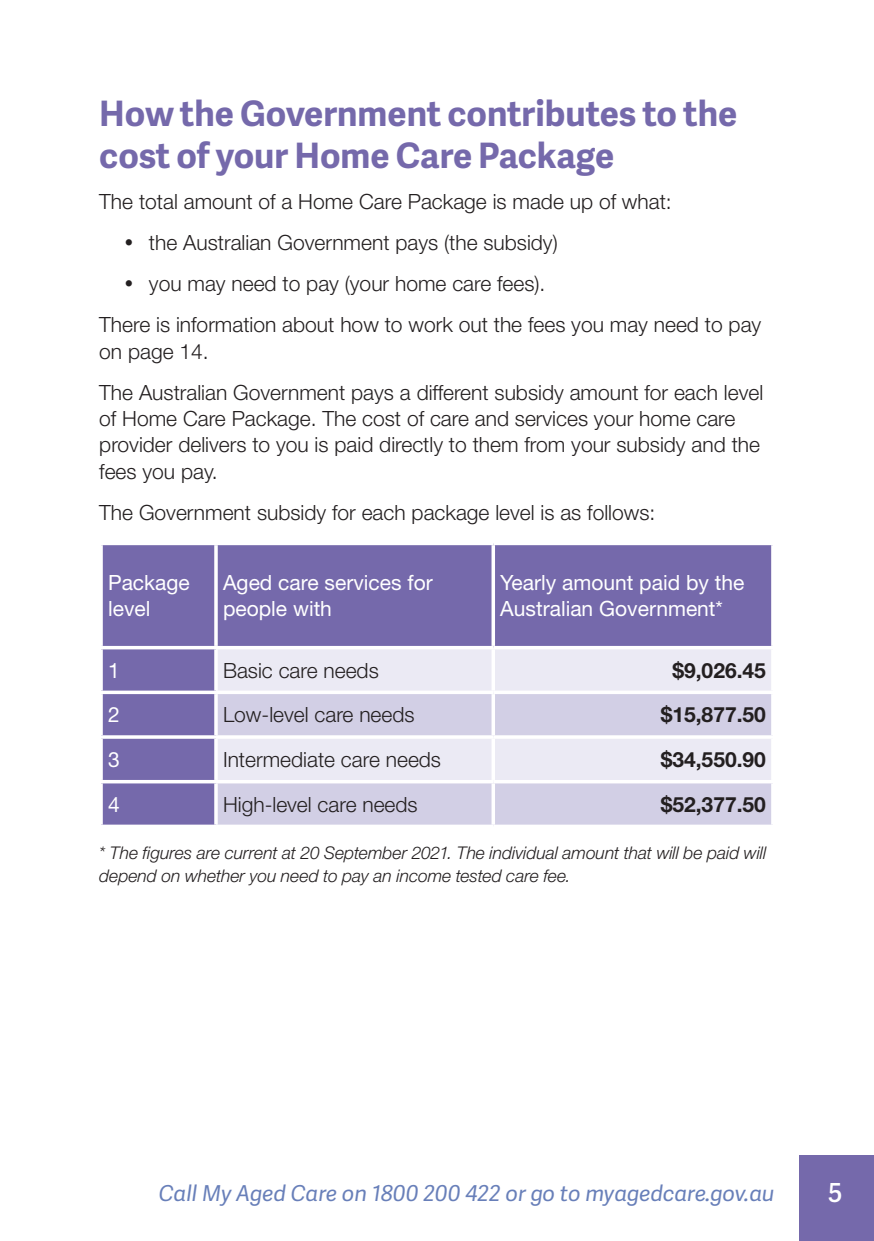
<style>
.page{position:relative;width:874px;height:1241px;background:#fff}
.page>*{position:absolute;margin:0;border:0;box-sizing:border-box;transform-origin:0 0}
.t1{font:700 35px/42px "Adelle Sans";color:#7569ab}
.t2{font:600 26.25px "Adelle Sans";color:#fff}
.t3{font:italic 21.88px "Adelle Sans";color:#687fb9}
.t4{font:300 21px/26.2px "Helvetica Neue LT Std";color:#231f20}
.t5{font:21px/26.2px "Helvetica Neue LT Std";color:#fff}
.t6{font:700 21px "Helvetica Neue LT Std";color:#231f20}
.t7{font:italic 300 17.5px/22.8px "Helvetica Neue LT Std";letter-spacing:-.005em;color:#231f20}
</style>
<div class="page">
<div style="left:799px;top:1154px;width:74px;height:86px;background:#7569ab"></div>
<div style="left:103px;top:545px;width:667px;height:279px;background:#7569ab"></div>
<div style="left:218px;top:649px;width:552px;height:41px;background:#ebeaf4"></div>
<svg style="left:218px;top:694px;width:552px;height:130px;background:#dad8ea"></svg>
<svg style="left:101px;top:545px;width:2px;height:100px"></svg>
<svg style="left:770px;top:545px;width:3px;height:100px"></svg>
<svg style="left:216px;top:645px;width:277px;height:4px"></svg>
<svg style="left:493px;top:645px;width:280px;height:4px"></svg>
<svg style="left:214px;top:545px;width:4px;height:100px"></svg>
<hr style="left:491px;top:545px;width:3px;height:100px;background:#fff">
<svg style="left:101px;top:645px;width:115px;height:4px"></svg>
<svg style="left:101px;top:649px;width:2px;height:41px"></svg>
<svg style="left:214px;top:649px;width:4px;height:41px"></svg>
<hr style="left:491px;top:649px;width:3px;height:41px;background:#fff">
<svg style="left:770px;top:649px;width:1px;height:41px"></svg>
<svg style="left:101px;top:690px;width:115px;height:4px"></svg>
<svg style="left:101px;top:694px;width:2px;height:41px"></svg>
<svg style="left:216px;top:690px;width:277px;height:4px"></svg>
<svg style="left:214px;top:694px;width:4px;height:41px"></svg>
<svg style="left:493px;top:690px;width:278px;height:4px"></svg>
<hr style="left:491px;top:694px;width:3px;height:41px;background:#fff">
<svg style="left:770px;top:694px;width:2px;height:41px"></svg>
<hr style="left:99px;top:735px;width:117px;height:3px;background:#fff">
<svg style="left:101px;top:738px;width:2px;height:41px"></svg>
<hr style="left:216px;top:735px;width:277px;height:3px;background:#fff">
<svg style="left:214px;top:738px;width:4px;height:41px"></svg>
<hr style="left:493px;top:735px;width:281px;height:3px;background:#fff">
<hr style="left:491px;top:738px;width:3px;height:41px;background:#fff">
<svg style="left:770px;top:739px;width:1px;height:40px"></svg>
<svg style="left:102px;top:779px;width:114px;height:4px"></svg>
<svg style="left:101px;top:783px;width:2px;height:41px"></svg>
<svg style="left:216px;top:779px;width:277px;height:4px"></svg>
<svg style="left:214px;top:783px;width:4px;height:41px"></svg>
<svg style="left:493px;top:779px;width:278px;height:4px"></svg>
<hr style="left:491px;top:783px;width:3px;height:41px;background:#fff">
<svg style="left:770px;top:783px;width:3px;height:41px"></svg>
<svg style="left:101px;top:824px;width:115px;height:1px"></svg>
<svg style="left:216px;top:824px;width:277px;height:1px"></svg>
<svg style="left:493px;top:824px;width:280px;height:1px"></svg>
<h1 class="t1" style="left:99px;top:91px;width:639px">How the Government contributes to the cost of your Home Care Package</h1>
<p class="t4" style="left:99px;top:188px;width:573px">The total amount of a Home Care Package is made up of what:</p>
<p class="t4" style="left:149px;top:229px;width:410px">the Australian Government pays (the subsidy)</p>
<p class="t4" style="left:149px;top:270px;width:398px">you may need to pay (your home care fees).</p>
<p class="t4" style="left:99px;top:311px;width:663px">There is information about how to work out the fees you may need to pay</p>
<p class="t4" style="left:99px;top:330px;width:665px;line-height:41.1px">on page 14.<br>The Australian Government pays a different subsidy amount for each level</p>
<p class="t4" style="left:99px;top:405px;width:662px">of Home Care Package. The cost of care and services your home care provider delivers to you is paid directly to them from your subsidy and the fees you pay.</p>
<p class="t4" style="left:99px;top:498px;width:557px">The Government subsidy for each package level is as follows:</p>
<p class="t5" style="left:108px;top:569px;width:83px">Package level</p>
<p class="t5" style="left:223px;top:569px;width:211px">Aged care services for people with</p>
<p class="t5" style="left:500px;top:569px;width:245px">Yearly amount paid by the<br>Australian Government*</p>
<p class="t5" style="left:108px;top:656px;width:13px">1</p>
<p class="t4" style="left:223px;top:656px;width:157px">Basic care needs</p>
<p class="t6" style="left:672px;top:657px;width:95px">$9,026.45</p>
<p class="t5" style="left:108px;top:701px;width:13px">2</p>
<p class="t4" style="left:223px;top:701px;width:193px">Low-level care needs</p>
<p class="t6" style="left:660px;top:701px;width:107px">$15,877.50</p>
<p class="t5" style="left:108px;top:745px;width:13px">3</p>
<p class="t4" style="left:223px;top:745px;width:219px">Intermediate care needs</p>
<p class="t6" style="left:660px;top:746px;width:107px">$34,550.90</p>
<p class="t5" style="left:108px;top:790px;width:13px">4</p>
<p class="t4" style="left:223px;top:790px;width:196px">High-level care needs</p>
<p class="t6" style="left:660px;top:790px;width:107px">$52,377.50</p>
<p class="t7" style="left:99px;top:840px;width:668px">* The figures are current at 20 September 2021. The individual amount that will be paid will depend on whether you need to pay an income tested care fee.</p>
<p class="t3" style="left:159px;top:1177px;width:617px">Call My Aged Care on 1800 200 422 or go to myagedcare.gov.au</p>
<p class="t2" style="left:827px;top:1177px;width:16px">5</p>
</div>
